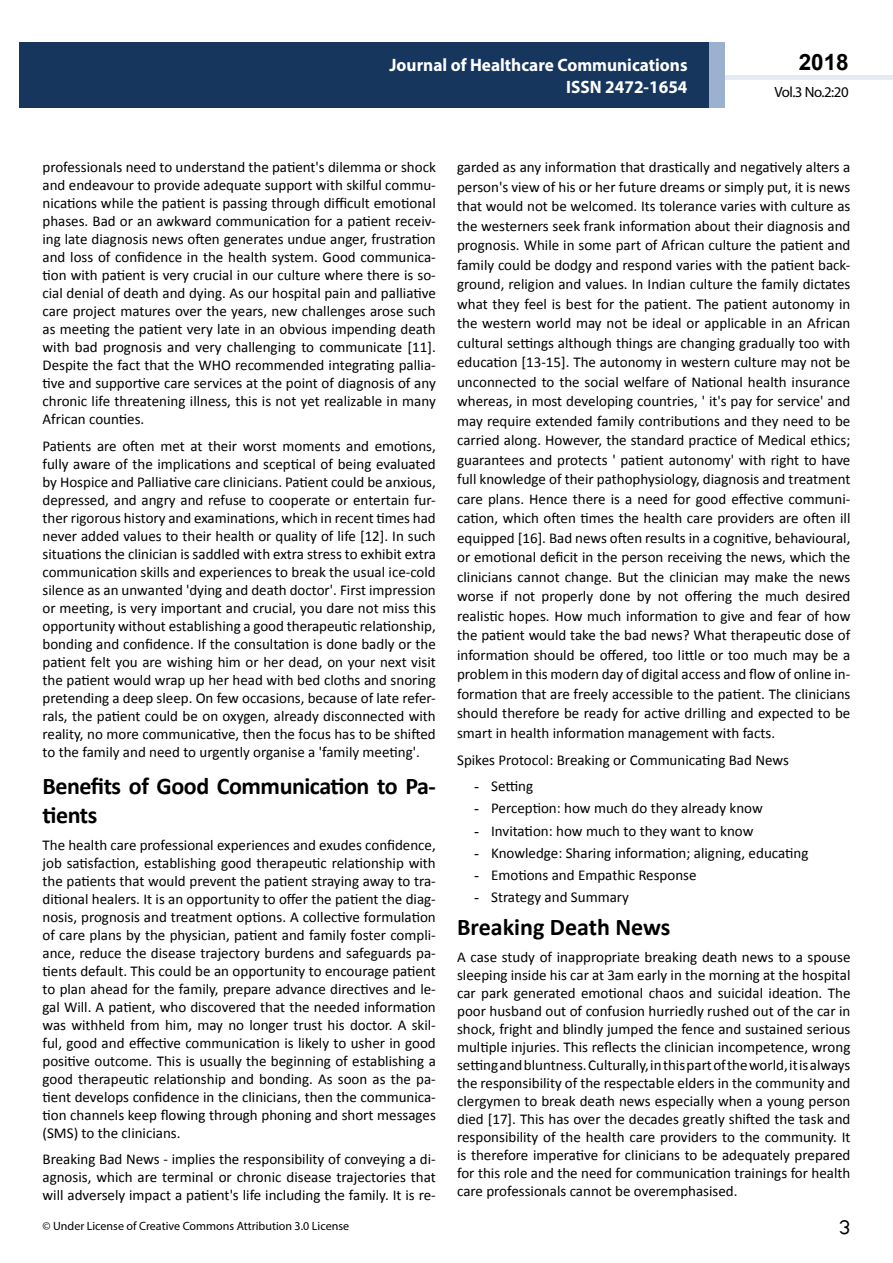
<style>
.page{position:relative;width:893px;height:1263px;background:#fff}
.page>*{position:absolute;margin:0;border:0;box-sizing:border-box;transform-origin:0 0}
.t1{font:25.5px "Tunga";color:#000}
.t2{font:700 24px/28.8px "Calibri";letter-spacing:-.02em;color:#000}
.t3{font:700 24px "Calibri";color:#000}
.t4{font:700 22.5px "Arial";color:#000}
.t5{font:700 18px/21.6px "Myriad Pro";color:#fff;text-align:right;scale:.96 1}
.t6{font:15px/18px "Calibri";color:#000;text-align:justify}
.t7{font:14.85px "Myriad Pro";letter-spacing:-.03em;color:#000}
.t8{font:12px "Myriad Pro";color:#000}
.s1{font-family:"Times New Roman"}
</style>
<div class="page">
<hr style="left:725px;top:75px;width:168px;height:4px;background:#e4ebf2">
<div style="left:19px;top:42px;width:690px;height:66px;background:#16365d"></div>
<div style="left:709px;top:42px;width:16px;height:66px;background:#9bb1cf"></div>
<p class="t5" style="left:389px;top:54px;width:312px">Journal of Healthcare Communications<br>ISSN 2472-1654</p>
<p class="t5" style="left:517px;top:53px;width:198px">ARCHIVOS DE MEDICINA<br>ISSN 1698-9 65</p>
<h3 class="t4" style="left:799px;top:47px;width:52px">2018</h3>
<p class="t7" style="left:774px;top:83px;width:76px">Vol.3 No.2:20</p>
<p class="t6" style="left:43px;top:158px;width:395px">professionals need to understand the patient's dilemma or shock and endeavour to provide adequate support with skilful commu&shy;nications while the patient is passing through difficult emotional phases. Bad or an awkward communication for a patient receiv&shy;ing late diagnosis news often generates undue anger, frustration and loss of confidence in the health system. Good communica&shy;tion with patient is very crucial in our culture where there is so&shy;cial denial of death and dying. As our hospital pain and palliative care project matures over the years, new challenges arose such as meeting the patient very late in an obvious impending death with bad prognosis and very challenging to communicate [11].<br>Despite the fact that the WHO recommended integrating pallia&shy;tive and supportive care services at the point of diagnosis of any chronic life threatening illness, this is not yet realizable in many African counties.</p>
<p class="t6" style="left:43px;top:437px;width:395px">Patients are often met at their worst moments and emotions, fully aware of the implications and sceptical of being evaluated by Hospice and Palliative care clinicians. Patient could be anxious, depressed, and angry and refuse to cooperate or entertain fur&shy;ther rigorous history and examinations, which in recent times had never added values to their health or quality of life [12]. In such situations the clinician is saddled with extra stress to exhibit extra communication skills and experiences to break the usual ice-cold silence as an unwanted 'dying and death doctor'. First impression or meeting, is very important and crucial, you dare not miss this opportunity without establishing a good therapeutic relationship, bonding and confidence. If the consultation is done badly or the patient felt you are wishing him or her dead, on your next visit the patient would wrap up her head with bed cloths and snoring pretending a deep sleep. On few occasions, because of late refer&shy;rals, the patient could be on oxygen, already disconnected with reality, no more communicative, then the focus has to be shifted to the family and need to urgently organise a 'family meeting'.</p>
<h2 class="t2" style="left:43px;top:772px;width:395px">Benefits of Good Communication to Pa&shy;tients</h2>
<p class="t6" style="left:43px;top:836px;width:395px">The health care professional experiences and exudes confidence, job satisfaction, establishing good therapeutic relationship with the patients that would prevent the patient straying away to tra&shy;ditional healers. It is an opportunity to offer the patient the diag&shy;nosis, prognosis and treatment options. A collective formulation of care plans by the physician, patient and family foster compli&shy;ance, reduce the disease trajectory burdens and safeguards pa&shy;tients default. This could be an opportunity to encourage patient to plan ahead for the family, prepare advance directives and le&shy;gal Will. A patient, who discovered that the needed information was withheld from him, may no longer trust his doctor. A skil&shy;ful, good and effective communication is likely to usher in good positive outcome. This is usually the beginning of establishing a good therapeutic relationship and bonding. As soon as the pa&shy;tient develops confidence in the clinicians, then the communica&shy;tion channels keep flowing through phoning and short messages (SMS) to the clinicians.</p>
<p class="t6" style="left:43px;top:1150px;width:395px">Breaking Bad News - implies the responsibility of conveying a di&shy;agnosis, which are terminal or chronic disease trajectories that will adversely impact a patient's life including the family. It is re-</p>
<p class="t6" style="left:457px;top:158px;width:395px;line-height:19.5px">garded as any information that drastically and negatively alters a person's view of his or her future dreams or simply put, it is news that would not be welcomed. Its tolerance varies with culture as the westerners seek frank information about their diagnosis and prognosis. While in some part of African culture the patient and family could be dodgy and respond varies with the patient back&shy;ground, religion and values. In Indian culture the family dictates what they feel is best for the patient. The patient autonomy in the western world may not be ideal or applicable in an African cultural settings although things are changing gradually too with education [13-15]. The autonomy in western culture may not be unconnected to the social welfare of National health insurance whereas, in most developing countries, ' it's pay for service' and may require extended family contributions and they need to be carried along. However, the standard practice of Medical ethics; guarantees and protects ' patient autonomy' with right to have full knowledge of their pathophysiology, diagnosis and treatment care plans. Hence there is a need for good effective communi&shy;cation, which often times the health care providers are often ill equipped [16]. Bad news often results in a cognitive, behavioural, or emotional deficit in the person receiving the news, which the clinicians cannot change. But the clinician may make the news worse if not properly done by not offering the much desired realistic hopes. How much information to give and fear of how the patient would take the bad news? What therapeutic dose of information should be offered, too little or too much may be a problem in this modern day of digital access and flow of online in&shy;formation that are freely accessible to the patient. The clinicians should therefore be ready for active drilling and expected to be smart in health information management with facts.</p>
<p class="t6" style="left:457px;top:750px;width:333px">Spikes Protocol: Breaking or Communicating Bad News</p>
<p class="t6" style="left:474px;top:777px;width:61px"><span class="s1">-</span> Setting</p>
<p class="t6" style="left:474px;top:799px;width:290px"><span class="s1">-</span> Perception: how much do they already know</p>
<p class="t6" style="left:474px;top:821px;width:281px"><span class="s1">-</span> Invitation: how much to they want to know</p>
<p class="t6" style="left:474px;top:844px;width:336px"><span class="s1">-</span> Knowledge: Sharing information; aligning, educating</p>
<p class="t6" style="left:474px;top:866px;width:224px"><span class="s1">-</span> Emotions and Empathic Response</p>
<p class="t6" style="left:474px;top:888px;width:156px"><span class="s1">-</span> Strategy and Summary</p>
<h2 class="t3" style="left:457px;top:912px;width:215px">Breaking Death News</h2>
<p class="t6" style="left:457px;top:948px;width:395px">A case study of inappropriate breaking death news to a spouse sleeping inside his car at 3am early in the morning at the hospital car park generated emotional chaos and suicidal ideation. The poor husband out of confusion hurriedly rushed out of the car in shock, fright and blindly jumped the fence and sustained serious multiple injuries. This reflects the clinician incompetence, wrong setting and bluntness. Culturally, in this part of the world, it is always the responsibility of the respectable elders in the community and clergymen to break death news especially when a young person died [17]. This has over the decades greatly shifted the task and responsibility of the health care providers to the community. It is therefore imperative for clinicians to be adequately prepared for this role and the need for communication trainings for health care professionals cannot be overemphasised.</p>
<p class="t8" style="left:42px;top:1218px;width:308px">© Under License of Creative Commons Attribution 3.0 License</p>
<h1 class="t1" style="left:839px;top:1210px;width:13px">3</h1>
</div>
